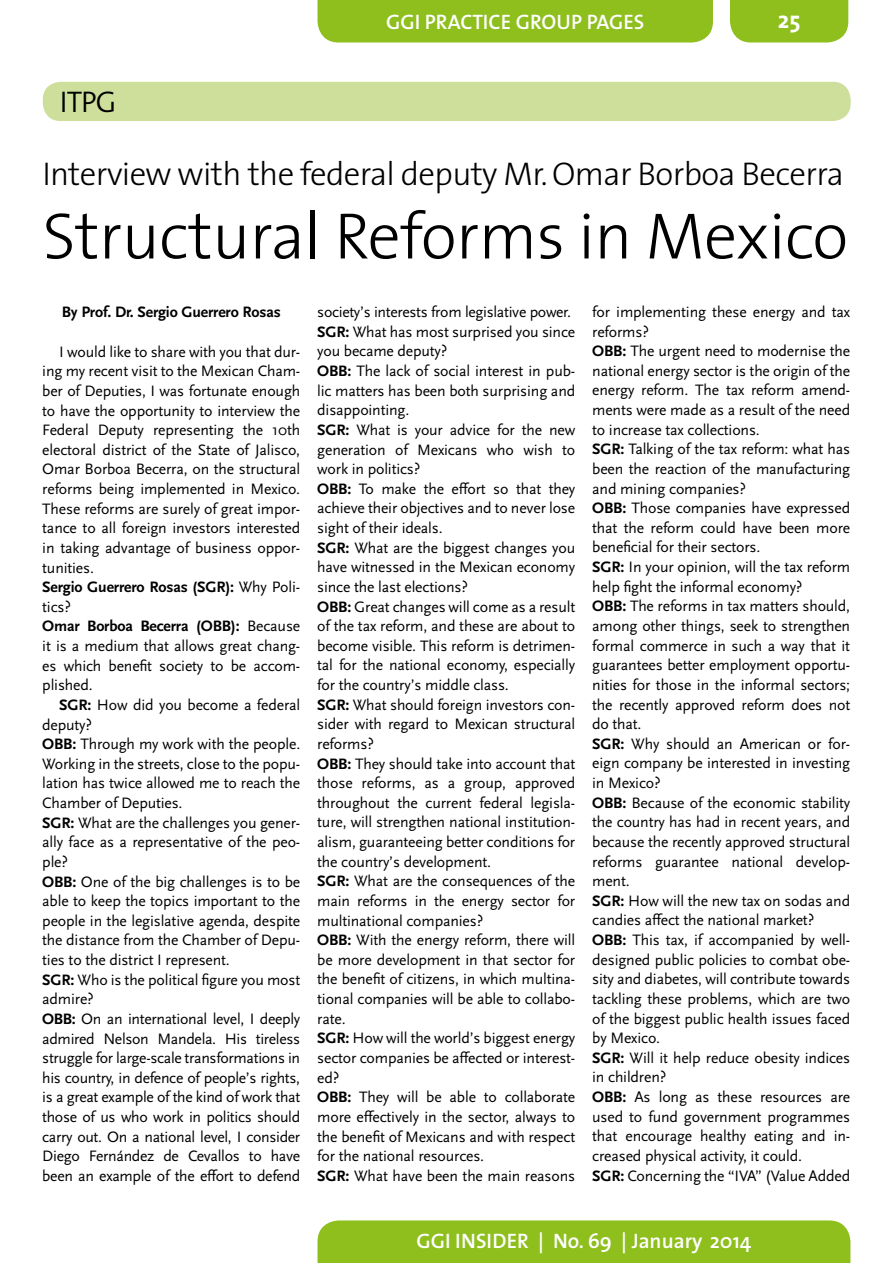
<style>
.page{position:relative;width:893px;height:1263px;background:#fff}
.page>*{position:absolute;margin:0;border:0;box-sizing:border-box;transform-origin:0 0}
.t1{font:300 66px "The Sans";letter-spacing:-.01em;color:#000}
.t2{font:300 33px "The Sans";letter-spacing:-.02em;color:#000}
.t3{font:300 30px "The Sans";color:#000}
.t4{font:700 24px "The Sans";color:#fff}
.t5{font:600 21px "The Sans";color:#fff}
.t6{font:15.75px/19.6px "Scala Sans Pro";letter-spacing:-.01em;color:#000}
.t7{font:700 15.75px "Scala Sans Pro";letter-spacing:-.01em;color:#000}
.s1{font-weight:700}
</style>
<div class="page">
<div style="left:317px;top:1220px;width:533px;height:43px;background:#8ebf1d"></div>
<div style="left:730px;top:0;width:118px;height:43px;background:#8ebf1d"></div>
<div style="left:43px;top:82px;width:808px;height:39px;background:#cddf9a;border-radius:18px"></div>
<div style="left:317px;top:0;width:396px;height:43px;background:#8ebf1d"></div>
<h3 class="t3" style="left:60px;top:77px;width:58px">ITPG</h3>
<h3 class="t5" style="left:386px;top:4px;width:260px">GGI PRACTICE GROUP PAGES</h3>
<h3 class="t4" style="left:778px;top:-1px;width:24px">25</h3>
<h2 class="t2" style="left:42px;top:146px;width:803px">Interview with the federal deputy Mr. Omar Borboa Becerra</h2>
<h1 class="t1" style="left:43px;top:182px;width:807px">Structural Reforms in Mexico</h1>
<p class="t7" style="left:62px;top:303px;width:221px">By Prof. Dr. Sergio Guerrero Rosas</p>
<p class="t6" style="left:42px;top:342px;width:259px;text-indent:17px">I would like to share with you that dur&shy;ing my recent visit to the Mexican Cham&shy;ber of Deputies, I was fortunate enough to have the opportunity to interview the Federal Deputy representing the 10th electoral district of the State of Jalisco, Omar Borboa Becerra, on the structural reforms being implemented in Mexico.<br>These reforms are surely of great impor&shy;tance to all foreign investors interested in taking advantage of business oppor&shy;tunities.<br><span class="s1">Sergio Guerrero Rosas (SGR):</span> Why Poli&shy;tics?<br><span class="s1">Omar Borboa Becerra (OBB):</span> Because it is a medium that allows great chang&shy;es which benefit society to be accom&shy;plished.</p>
<p class="t6" style="left:42px;top:695px;width:260px;text-indent:17px"><span class="s1">SGR:</span> How did you become a federal deputy?<br><span class="s1">OBB:</span> Through my work with the people.<br>Working in the streets, close to the popu&shy;lation has twice allowed me to reach the Chamber of Deputies.<br><span class="s1">SGR:</span> What are the challenges you gener&shy;ally face as a representative of the peo&shy;ple?<br><span class="s1">OBB:</span> One of the big challenges is to be able to keep the topics important to the people in the legislative agenda, despite the distance from the Chamber of Depu&shy;ties to the district I represent.<br><span class="s1">SGR:</span> Who is the political figure you most admire?<br><span class="s1">OBB:</span> On an international level, I deeply admired Nelson Mandela. His tireless struggle for large-scale transformations in his country, in defence of people’s rights, is a great example of the kind of work that those of us who work in politics should carry out. On a national level, I consider Diego Fernández de Cevallos to have been an example of the effort to defend</p>
<p class="t6" style="left:317px;top:302px;width:259px">society’s interests from legislative power.<br><span class="s1">SGR:</span> What has most surprised you since you became deputy?<br><span class="s1">OBB:</span> The lack of social interest in pub&shy;lic matters has been both surprising and disappointing.<br><span class="s1">SGR:</span> What is your advice for the new generation of Mexicans who wish to work in politics?<br><span class="s1">OBB:</span> To make the effort so that they achieve their objectives and to never lose sight of their ideals.<br><span class="s1">SGR:</span> What are the biggest changes you have witnessed in the Mexican economy since the last elections?<br><span class="s1">OBB:</span> Great changes will come as a result of the tax reform, and these are about to become visible. This reform is detrimen&shy;tal for the national economy, especially for the country’s middle class.<br><span class="s1">SGR:</span> What should foreign investors con&shy;sider with regard to Mexican structural reforms?<br><span class="s1">OBB:</span> They should take into account that those reforms, as a group, approved throughout the current federal legisla&shy;ture, will strengthen national institution&shy;alism, guaranteeing better conditions for the country’s development.<br><span class="s1">SGR:</span> What are the consequences of the main reforms in the energy sector for multinational companies?<br><span class="s1">OBB:</span> With the energy reform, there will be more development in that sector for the benefit of citizens, in which multina&shy;tional companies will be able to collabo&shy;rate.<br><span class="s1">SGR:</span> How will the world’s biggest energy sector companies be affected or interest&shy;ed?<br><span class="s1">OBB:</span> They will be able to collaborate more effectively in the sector, always to the benefit of Mexicans and with respect for the national resources.<br><span class="s1">SGR:</span> What have been the main reasons</p>
<p class="t6" style="left:592px;top:302px;width:259px">for implementing these energy and tax reforms?<br><span class="s1">OBB:</span> The urgent need to modernise the national energy sector is the origin of the energy reform. The tax reform amend&shy;ments were made as a result of the need to increase tax collections.<br><span class="s1">SGR:</span> Talking of the tax reform: what has been the reaction of the manufacturing and mining companies?<br><span class="s1">OBB:</span> Those companies have expressed that the reform could have been more beneficial for their sectors.<br><span class="s1">SGR:</span> In your opinion, will the tax reform help fight the informal economy?<br><span class="s1">OBB:</span> The reforms in tax matters should, among other things, seek to strengthen formal commerce in such a way that it guarantees better employment opportu&shy;nities for those in the informal sectors; the recently approved reform does not do that.<br><span class="s1">SGR:</span> Why should an American or for&shy;eign company be interested in investing in Mexico?<br><span class="s1">OBB:</span> Because of the economic stability the country has had in recent years, and because the recently approved structural reforms guarantee national develop&shy;ment.<br><span class="s1">SGR:</span> How will the new tax on sodas and candies affect the national market?<br><span class="s1">OBB:</span> This tax, if accompanied by well&shy;designed public policies to combat obe&shy;sity and diabetes, will contribute towards tackling these problems, which are two of the biggest public health issues faced by Mexico.<br><span class="s1">SGR:</span> Will it help reduce obesity indices in children?<br><span class="s1">OBB:</span> As long as these resources are used to fund government programmes that encourage healthy eating and in&shy;creased physical activity, it could.<br><span class="s1">SGR:</span> Concerning the “IVA” (Value Added</p>
<h3 class="t5" style="left:417px;top:1223px;width:336px">GGI INSIDER | No. 69 | January 2014</h3>
</div>
